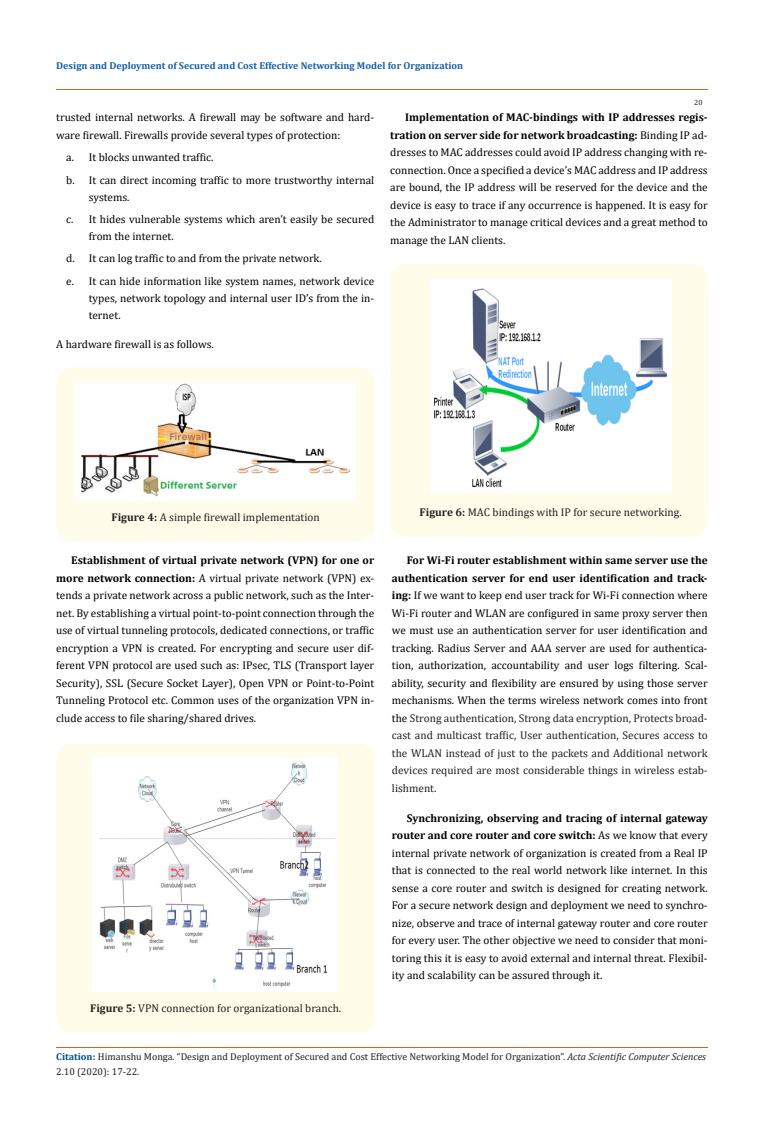
<style>
.page{position:relative;width:764px;height:1125px;background:#fff}
.page>*{position:absolute;margin:0;border:0;box-sizing:border-box;transform-origin:0 0}
.t1{font:11.25px/17.5px "Cambria";color:#000;text-align:justify}
.t2{font:11.25px "Cambria";color:#231f20}
.t3{font:10px/15px "Cambria";color:#231f20}
.t4{font:700 10px "Cambria";color:#1560a6}
.t5{font:7.5px "Cambria";color:#231f20}
.s1{font-weight:700}
.s2{color:#231f20}
.s3{font-weight:700;color:#035089}
.s4{font-style:italic}
</style>
<div class="page">
<div style="left:56px;top:367px;width:319px;height:174px;background:#fffde9;border-radius:15px"></div>
<img style="left:76px;top:382px;width:280px;height:118px">
<div style="left:56px;top:744px;width:319px;height:288px;background:#fffde9;border-radius:15px"></div>
<img style="left:93px;top:758px;width:244px;height:234px">
<div style="left:390px;top:264px;width:318px;height:273px;background:#fffde9;border-radius:15px"></div>
<img style="left:430px;top:279px;width:241px;height:214px">
<hr style="left:56px;top:90px;width:652px;height:1px;background:#e05d1a">
<hr style="left:56px;top:1048px;width:652px;height:1px;background:#e05d1a">
<p class="t4" style="left:56px;top:59px;width:408px">Design and Deployment of Secured and Cost Effective Networking Model for Organization</p>
<p class="t5" style="left:694px;top:98px;width:10px">20</p>
<p class="t1" style="left:56px;top:108px;width:319px">trusted internal networks. A firewall may be software and hard&shy;ware firewall. Firewalls provide several types of protection:</p>
<p class="t1" style="left:66px;top:148px;width:149px">a. It blocks unwanted traffic.</p>
<p class="t1" style="left:89px;top:171px;width:287px;line-height:16.9px;text-indent:-22px">b. It can direct incoming traffic to more trustworthy internal systems.</p>
<p class="t1" style="left:89px;top:211px;width:287px;line-height:16.9px;text-indent:-22px">c. It hides vulnerable systems which aren’t easily be secured from the internet.</p>
<p class="t1" style="left:66px;top:250px;width:257px">d. It can log traffic to and from the private network.</p>
<p class="t1" style="left:89px;top:273px;width:287px;line-height:16.9px;text-indent:-22px">e. It can hide information like system names, network device types, network topology and internal user ID’s from the in&shy;ternet.</p>
<p class="t1" style="left:56px;top:335px;width:159px">A hardware firewall is as follows.</p>
<p class="t1" style="left:390px;top:108px;width:319px;text-indent:15px"><span class="s1">Implementation of MAC-bindings with IP addresses regis&shy;tration on server side for network broadcasting:</span> Binding IP ad&shy;dresses to MAC addresses could avoid IP address changing with re&shy;connection. Once a specified a device’s MAC address and IP address are bound, the IP address will be reserved for the device and the device is easy to trace if any occurrence is happened. It is easy for the Administrator to manage critical devices and a great method to manage the LAN clients.</p>
<p class="t2" style="left:112px;top:510px;width:210px"><span class="s1">Figure 4:</span> A simple firewall implementation</p>
<p class="t1" style="left:56px;top:552px;width:319px;text-indent:15px"><span class="s1">Establishment of virtual private network (VPN) for one or more network connection:</span> A virtual private network (VPN) ex&shy;tends a private network across a public network, such as the Inter&shy;net. By establishing a virtual point-to-point connection through the use of virtual tunneling protocols, dedicated connections, or traffic encryption a VPN is created. For encrypting and secure user dif&shy;ferent VPN protocol are used such as: IPsec, TLS (Transport layer Security), SSL (Secure Socket Layer), Open VPN or Point-to-Point Tunneling Protocol etc. Common uses of the organization VPN in&shy;clude access to file sharing/shared drives.</p>
<p class="t2" style="left:90px;top:1002px;width:252px"><span class="s1">Figure 5:</span> VPN connection for organizational branch.</p>
<p class="t2" style="left:420px;top:505px;width:263px"><span class="s1">Figure 6:</span> MAC bindings with IP for secure networking.</p>
<p class="t1" style="left:392px;top:552px;width:317px;text-indent:15px"><span class="s1">For Wi-Fi router establishment within same server use the authentication server for end user identification and track&shy;ing:</span> If we want to keep end user track for Wi-Fi connection where Wi-Fi router and WLAN are configured in same proxy server then we must use an authentication server for user identification and tracking. Radius Server and AAA server are used for authentica&shy;tion, authorization, accountability and user logs filtering. Scal&shy;ability, security and flexibility are ensured by using those server mechanisms. When the terms wireless network comes into front the <span class="s2">Strong authentication, Strong data encryption, Protects broad&shy;cast and multicast traffic, User authentication, Secures access to the WLAN instead of just to the packets and Additional network devices required are most considerable things in wireless estab&shy;lishment.</span></p>
<p class="t1" style="left:392px;top:809px;width:317px;text-indent:15px"><span class="s1">Synchronizing, observing and tracing of internal gateway router and core router and core switch:</span> As we know that every internal private network of organization is created from a Real IP that is connected to the real world network like internet. In this sense a core router and switch is designed for creating network.<br>For a secure network design and deployment we need to synchro&shy;nize, observe and trace of internal gateway router and core router for every user. The other objective we need to consider that moni&shy;toring this it is easy to avoid external and internal threat. Flexibil&shy;ity and scalability can be assured through it.</p>
<p class="t3" style="left:56px;top:1049px;width:651px"><span class="s3">Citation:</span> Himanshu Monga<span class="s4">.</span> “Design and Deployment of Secured and Cost Effective Networking Model for Organization”. <span class="s4">Acta Scientific Computer Sciences<br></span>2.10 (2020): 17-22.</p>
</div>
